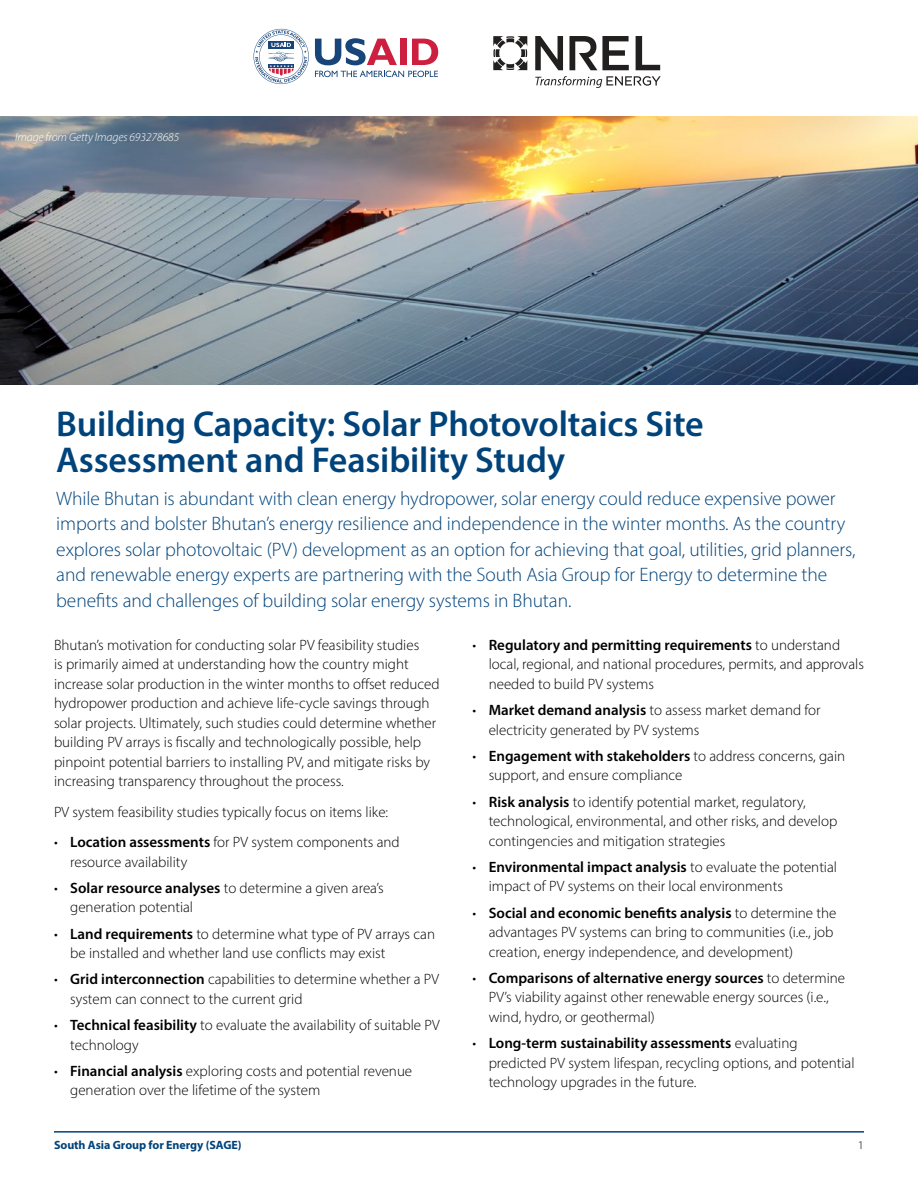
<style>
.page{position:relative;width:918px;height:1188px;background:#fff}
.page>*{position:absolute;margin:0;border:0;box-sizing:border-box;transform-origin:0 0}
.t1{font:600 36px/36px "Myriad Pro";letter-spacing:-.005em;color:#00437b}
.t2{font:300 19.5px/25.5px "Myriad Pro";letter-spacing:-.005em;color:#00437b}
.t3{font:300 15px/19.5px "Myriad Pro";color:#000}
.t4{font:italic 300 12px "Myriad Pro";letter-spacing:-.01em;color:#fff}
.t5{font:700 12px "Myriad Pro";letter-spacing:-.005em;color:#00437b}
.t6{font:12px "Myriad Pro";color:#6c6563}
.s1{font-weight:600}
</style>
<div class="page">
<hr style="left:54px;top:1131px;width:810px;height:2px;background:#00437b">
<img style="left:0;top:117px;width:918px;height:267px">
<svg style="left:493px;top:36px;width:34px;height:34px"></svg>
<svg style="left:535px;top:36px;width:28px;height:34px"></svg>
<svg style="left:569px;top:36px;width:60px;height:34px"></svg>
<svg style="left:636px;top:36px;width:24px;height:34px"></svg>
<svg style="left:535px;top:76px;width:126px;height:12px"></svg>
<svg style="left:315px;top:71px;width:123px;height:6px"></svg>
<svg style="left:315px;top:38px;width:82px;height:27px"></svg>
<div style="left:400px;top:39px;width:6px;height:26px;background:#cd1f40"></div>
<svg style="left:412px;top:39px;width:26px;height:26px"></svg>
<svg style="left:254px;top:29px;width:55px;height:55px"></svg>
<p class="t4" style="left:15px;top:129px;width:166px">Image from Getty Images 693278685</p>
<h1 class="t1" style="left:56px;top:405px;width:649px">Building Capacity: Solar Photovoltaics Site<br>Assessment and Feasibility Study</h1>
<h3 class="t2" style="left:56px;top:485px;width:801px">While Bhutan is abundant with clean energy hydropower, solar energy could reduce expensive power imports and bolster Bhutan’s energy resilience and independence in the winter months. As the country explores solar photovoltaic (PV) development as an option for achieving that goal, utilities, grid planners, and renewable energy experts are partnering with the South Asia Group for Energy to determine the benefts and challenges of building solar energy systems in Bhutan.</h3>
<p class="t3" style="left:54px;top:635px;width:387px">Bhutan’s motivation for conducting solar PV feasibility studies<br>is primarily aimed at understanding how the country might increase solar production in the winter months to ofset reduced hydropower production and achieve life-cycle savings through solar projects. Ultimately, such studies could determine whether building PV arrays is fscally and technologically possible, help pinpoint potential barriers to installing PV, and mitigate risks by increasing transparency throughout the process.</p>
<p class="t3" style="left:54px;top:802px;width:336px">PV system feasibility studies typically focus on items like:</p>
<p class="t3" style="left:70px;top:832px;width:331px;text-indent:-16px">• <span class="s1">Location assessments</span> for PV system components and resource availability</p>
<p class="t3" style="left:70px;top:878px;width:315px;text-indent:-16px">• <span class="s1">Solar resource analyses</span> to determine a given area’s generation potential</p>
<p class="t3" style="left:70px;top:924px;width:366px;text-indent:-16px">• <span class="s1">Land requirements</span> to determine what type of PV arrays can be installed and whether land use conficts may exist</p>
<p class="t3" style="left:70px;top:969px;width:370px;text-indent:-16px">• <span class="s1">Grid interconnection</span> capabilities to determine whether a PV system can connect to the current grid</p>
<p class="t3" style="left:70px;top:1015px;width:371px;text-indent:-16px">• <span class="s1">Technical feasibility</span> to evaluate the availability of suitable PV technology</p>
<p class="t3" style="left:70px;top:1061px;width:344px;text-indent:-16px">• <span class="s1">Financial analysis</span> exploring costs and potential revenue generation over the lifetime of the system</p>
<p class="t3" style="left:489px;top:635px;width:377px;text-indent:-16px">• <span class="s1">Regulatory and permitting requirements</span> to understand local, regional, and national procedures, permits, and approvals needed to build PV systems</p>
<p class="t3" style="left:489px;top:700px;width:333px;text-indent:-16px">• <span class="s1">Market demand analysis</span> to assess market demand for electricity generated by PV systems</p>
<p class="t3" style="left:489px;top:746px;width:358px;text-indent:-16px">• <span class="s1">Engagement with stakeholders</span> to address concerns, gain support, and ensure compliance</p>
<p class="t3" style="left:489px;top:792px;width:350px;text-indent:-16px">• <span class="s1">Risk analysis</span> to identify potential market, regulatory, technological, environmental, and other risks, and develop contingencies and mitigation strategies</p>
<p class="t3" style="left:489px;top:857px;width:350px;text-indent:-16px">• <span class="s1">Environmental impact analysis</span> to evaluate the potential impact of PV systems on their local environments</p>
<p class="t3" style="left:489px;top:903px;width:349px;text-indent:-16px">• <span class="s1">Social and economic benefts analysis</span> to determine the advantages PV systems can bring to communities (i.e., job creation, energy independence, and development)</p>
<p class="t3" style="left:489px;top:968px;width:358px;text-indent:-16px">• <span class="s1">Comparisons of alternative energy sources</span> to determine<br>PV’s viability against other renewable energy sources (i.e., wind, hydro, or geothermal)</p>
<p class="t3" style="left:489px;top:1033px;width:367px;text-indent:-16px">• <span class="s1">Long-term sustainability assessments</span> evaluating predicted PV system lifespan, recycling options, and potential technology upgrades in the future.</p>
<p class="t5" style="left:54px;top:1137px;width:189px">South Asia Group for Energy (SAGE)</p>
<p class="t6" style="left:858px;top:1138px;width:8px">1</p>
</div>
